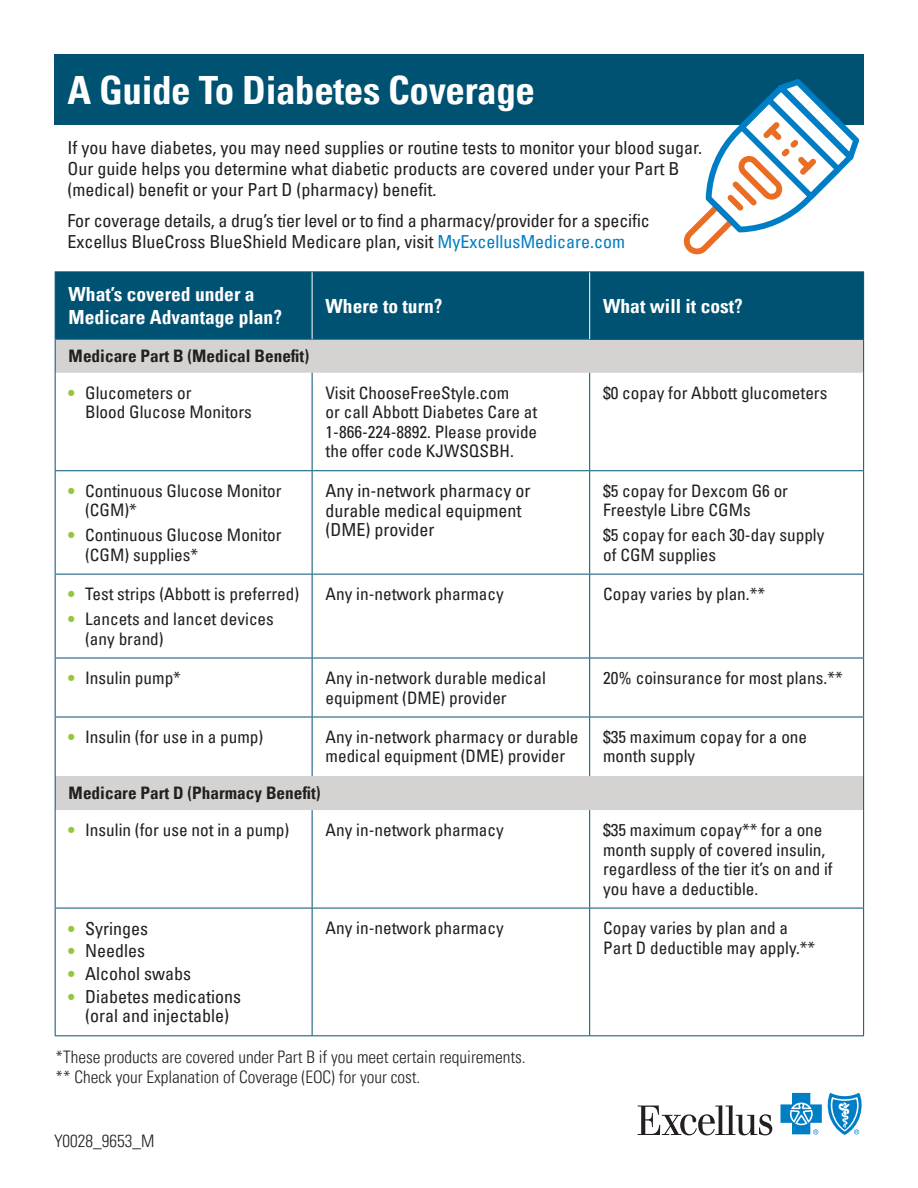
<style>
.page{position:relative;width:918px;height:1188px;background:#fff}
.page>*{position:absolute;margin:0;border:0;box-sizing:border-box;transform-origin:0 0}
.t1{font:700 condensed 39px "Univers LT Pro";letter-spacing:-.01em;color:#fff}
.t2{font:700 condensed 19.5px/22.5px "Univers LT Pro";color:#fff}
.t3{font:condensed 18px/21px "Univers LT Pro";color:#231f20}
.t4{font:condensed 17.25px/19.5px "Univers LT Pro";color:#231f20}
.t5{font:300 condensed 17.25px/20.7px "Univers LT Pro";color:#231f20}
.t6{font:700 condensed 17.25px "Univers LT Pro";color:#231f20}
.s1{color:#007ec5}
.s2{color:#94c83c}
.s3{font-size:17.25px;color:#94c83c}
</style>
<div class="page">
<div style="left:54px;top:54px;width:810px;height:70px;background:#005273"></div>
<div style="left:56px;top:273px;width:807px;height:66px;background:#005273"></div>
<svg style="left:56px;top:340px;width:807px;height:470px"></svg>
<hr style="left:55px;top:272px;width:1px;height:67px;background:#005273">
<hr style="left:55px;top:272px;width:257px;height:1px;background:#005273">
<hr style="left:312px;top:272px;width:278px;height:1px;background:#005273">
<hr style="left:590px;top:272px;width:274px;height:1px;background:#005273">
<hr style="left:863px;top:272px;width:1px;height:67px;background:#005273">
<hr style="left:590px;top:339px;width:274px;height:1px;background:#005273">
<hr style="left:55px;top:339px;width:1px;height:34px;background:#005273">
<hr style="left:863px;top:340px;width:1px;height:33px;background:#005273">
<hr style="left:55px;top:373px;width:1px;height:97px;background:#005273">
<hr style="left:312px;top:373px;width:1px;height:97px;background:#005273">
<hr style="left:589px;top:373px;width:1px;height:97px;background:#005273">
<hr style="left:863px;top:373px;width:1px;height:97px;background:#005273">
<hr style="left:55px;top:471px;width:1px;height:103px;background:#005273">
<hr style="left:55px;top:470px;width:257px;height:1px;background:#005273">
<hr style="left:312px;top:470px;width:278px;height:1px;background:#005273">
<hr style="left:590px;top:470px;width:274px;height:1px;background:#005273">
<hr style="left:312px;top:471px;width:1px;height:103px;background:#005273">
<hr style="left:589px;top:471px;width:1px;height:103px;background:#005273">
<hr style="left:863px;top:471px;width:1px;height:103px;background:#005273">
<hr style="left:55px;top:575px;width:1px;height:83px;background:#005273">
<hr style="left:55px;top:658px;width:1px;height:59px;background:#005273">
<hr style="left:55px;top:574px;width:257px;height:1px;background:#005273">
<hr style="left:312px;top:574px;width:278px;height:1px;background:#005273">
<hr style="left:590px;top:574px;width:274px;height:1px;background:#005273">
<hr style="left:55px;top:658px;width:257px;height:1px;background:#005273">
<hr style="left:312px;top:658px;width:278px;height:1px;background:#005273">
<hr style="left:590px;top:658px;width:274px;height:1px;background:#005273">
<hr style="left:312px;top:575px;width:1px;height:83px;background:#005273">
<hr style="left:589px;top:575px;width:1px;height:83px;background:#005273">
<hr style="left:863px;top:575px;width:1px;height:83px;background:#005273">
<hr style="left:312px;top:658px;width:1px;height:59px;background:#005273">
<hr style="left:589px;top:658px;width:1px;height:59px;background:#005273">
<hr style="left:863px;top:658px;width:1px;height:59px;background:#005273">
<hr style="left:55px;top:717px;width:1px;height:59px;background:#005273">
<hr style="left:55px;top:717px;width:257px;height:1px;background:#005273">
<hr style="left:312px;top:717px;width:278px;height:1px;background:#005273">
<hr style="left:590px;top:717px;width:274px;height:1px;background:#005273">
<hr style="left:312px;top:717px;width:1px;height:59px;background:#005273">
<hr style="left:589px;top:717px;width:1px;height:59px;background:#005273">
<hr style="left:863px;top:717px;width:1px;height:59px;background:#005273">
<hr style="left:55px;top:776px;width:1px;height:34px;background:#005273">
<hr style="left:863px;top:776px;width:1px;height:34px;background:#005273">
<hr style="left:55px;top:810px;width:1px;height:98px;background:#005273">
<hr style="left:55px;top:908px;width:1px;height:127px;background:#005273">
<hr style="left:55px;top:1035px;width:257px;height:1px;background:#005273">
<hr style="left:312px;top:810px;width:1px;height:98px;background:#005273">
<hr style="left:312px;top:908px;width:1px;height:127px;background:#005273">
<hr style="left:312px;top:1035px;width:278px;height:1px;background:#005273">
<hr style="left:589px;top:810px;width:1px;height:98px;background:#005273">
<hr style="left:589px;top:908px;width:1px;height:127px;background:#005273">
<hr style="left:863px;top:810px;width:1px;height:98px;background:#005273">
<hr style="left:863px;top:908px;width:1px;height:127px;background:#005273">
<hr style="left:590px;top:1035px;width:274px;height:1px;background:#005273">
<hr style="left:56px;top:339px;width:256px;height:1px;background:#007ec5">
<hr style="left:312px;top:339px;width:278px;height:1px;background:#007ec5">
<hr style="left:55px;top:908px;width:257px;height:1px;background:#005273">
<hr style="left:312px;top:908px;width:278px;height:1px;background:#005273">
<hr style="left:590px;top:908px;width:274px;height:1px;background:#005273">
<hr style="left:312px;top:272px;width:1px;height:67px;background:#fff">
<hr style="left:589px;top:272px;width:1px;height:67px;background:#fff">
<svg style="left:638px;top:1105px;width:134px;height:30px"></svg>
<svg style="left:780px;top:1093px;width:82px;height:42px"></svg>
<svg style="left:679px;top:79px;width:180px;height:175px"></svg>
<p class="t1" style="left:68px;top:67px;width:469px">A Guide To Diabetes Coverage</p>
<p class="t3" style="left:68px;top:137px;width:636px">If you have diabetes, you may need supplies or routine tests to monitor your blood sugar.<br>Our guide helps you determine what diabetic products are covered under your Part B (medical) benefit or your Part D (pharmacy) benefit.</p>
<p class="t3" style="left:68px;top:209px;width:584px">For coverage details, a drug’s tier level or to find a pharmacy/provider for a specific<br>Excellus BlueCross BlueShield Medicare plan, visit <span class="s1">MyExcellusMedicare.com</span></p>
<p class="t2" style="left:69px;top:283px;width:215px">What’s covered under a<br>Medicare Advantage plan?</p>
<p class="t2" style="left:326px;top:294px;width:118px">Where to turn?</p>
<p class="t2" style="left:603px;top:294px;width:141px">What will it cost?</p>
<p class="t6" style="left:69px;top:345px;width:242px">Medicare Part B (Medical Benefit)</p>
<p class="t4" style="left:85px;top:382px;width:168px;text-indent:-16px"><span class="s2">•</span> Glucometers or<br>Blood Glucose Monitors</p>
<p class="t4" style="left:326px;top:382px;width:213px">Visit ChooseFreeStyle.com<br>or call Abbott Diabetes Care at<br>1-866-224-8892. Please provide the offer code KJWSQSBH.</p>
<p class="t4" style="left:603px;top:382px;width:226px">$0 copay for Abbott glucometers</p>
<p class="t4" style="left:85px;top:480px;width:198px;text-indent:-16px"><span class="s2">•</span> Continuous Glucose Monitor (CGM)*</p>
<p class="t4" style="left:85px;top:525px;width:198px;text-indent:-16px"><span class="s2">•</span> Continuous Glucose Monitor (CGM) supplies*</p>
<p class="t3" style="left:326px;top:481px;width:206px;line-height:19.5px">Any in-network pharmacy or durable medical equipment (DME) provider</p>
<p class="t4" style="left:603px;top:480px;width:186px">$5 copay for Dexcom G6 or<br>Freestyle Libre CGMs</p>
<p class="t4" style="left:603px;top:525px;width:223px">$5 copay for each 30-day supply of CGM supplies</p>
<p class="t4" style="left:69px;top:584px;width:232px"><span class="s2">•</span> Test strips (Abbott is preferred)</p>
<p class="t4" style="left:85px;top:609px;width:190px;text-indent:-16px"><span class="s2">•</span> Lancets and lancet devices (any brand)</p>
<p class="t4" style="left:326px;top:584px;width:180px">Any in-network pharmacy</p>
<p class="t4" style="left:603px;top:584px;width:163px">Copay varies by plan.**</p>
<p class="t4" style="left:69px;top:668px;width:114px"><span class="s2">•</span> Insulin pump*</p>
<p class="t4" style="left:326px;top:668px;width:222px">Any in-network durable medical</p>
<p class="t4" style="left:326px;top:687px;width:183px">equipment (DME) provider</p>
<p class="t4" style="left:603px;top:668px;width:241px">20% coinsurance for most plans.**</p>
<p class="t4" style="left:69px;top:727px;width:196px"><span class="s2">•</span> Insulin (for use in a pump)</p>
<p class="t4" style="left:326px;top:727px;width:254px">Any in-network pharmacy or durable medical equipment (DME) provider</p>
<p class="t4" style="left:603px;top:727px;width:206px">$35 maximum copay for a one month supply</p>
<p class="t6" style="left:69px;top:783px;width:254px">Medicare Part D (Pharmacy Benefit)</p>
<p class="t4" style="left:69px;top:820px;width:222px"><span class="s2">•</span> Insulin (for use not in a pump)</p>
<p class="t4" style="left:326px;top:820px;width:180px">Any in-network pharmacy</p>
<p class="t4" style="left:603px;top:820px;width:231px">$35 maximum copay** for a one month supply of covered insulin, regardless of the tier it’s on and if you have a deductible.</p>
<p class="t3" style="left:69px;top:917px;width:81px"><span class="s3">•</span> Syringes</p>
<p class="t3" style="left:69px;top:940px;width:78px"><span class="s3">•</span> Needles</p>
<p class="t3" style="left:69px;top:963px;width:124px"><span class="s3">•</span> Alcohol swabs</p>
<p class="t3" style="left:69px;top:986px;width:174px;line-height:19.5px;text-align:center"><span class="s3">•</span> Diabetes medications (oral and injectable)</p>
<p class="t4" style="left:326px;top:918px;width:180px">Any in-network pharmacy</p>
<p class="t4" style="left:603px;top:918px;width:214px">Copay varies by plan and a<br>Part D deductible may apply.**</p>
<p class="t5" style="left:55px;top:1045px;width:472px">*These products are covered under Part B if you meet certain requirements. ** Check your Explanation of Coverage (EOC) for your cost.</p>
<p class="t5" style="left:54px;top:1129px;width:102px">Y0028_9653_M</p>
</div>
